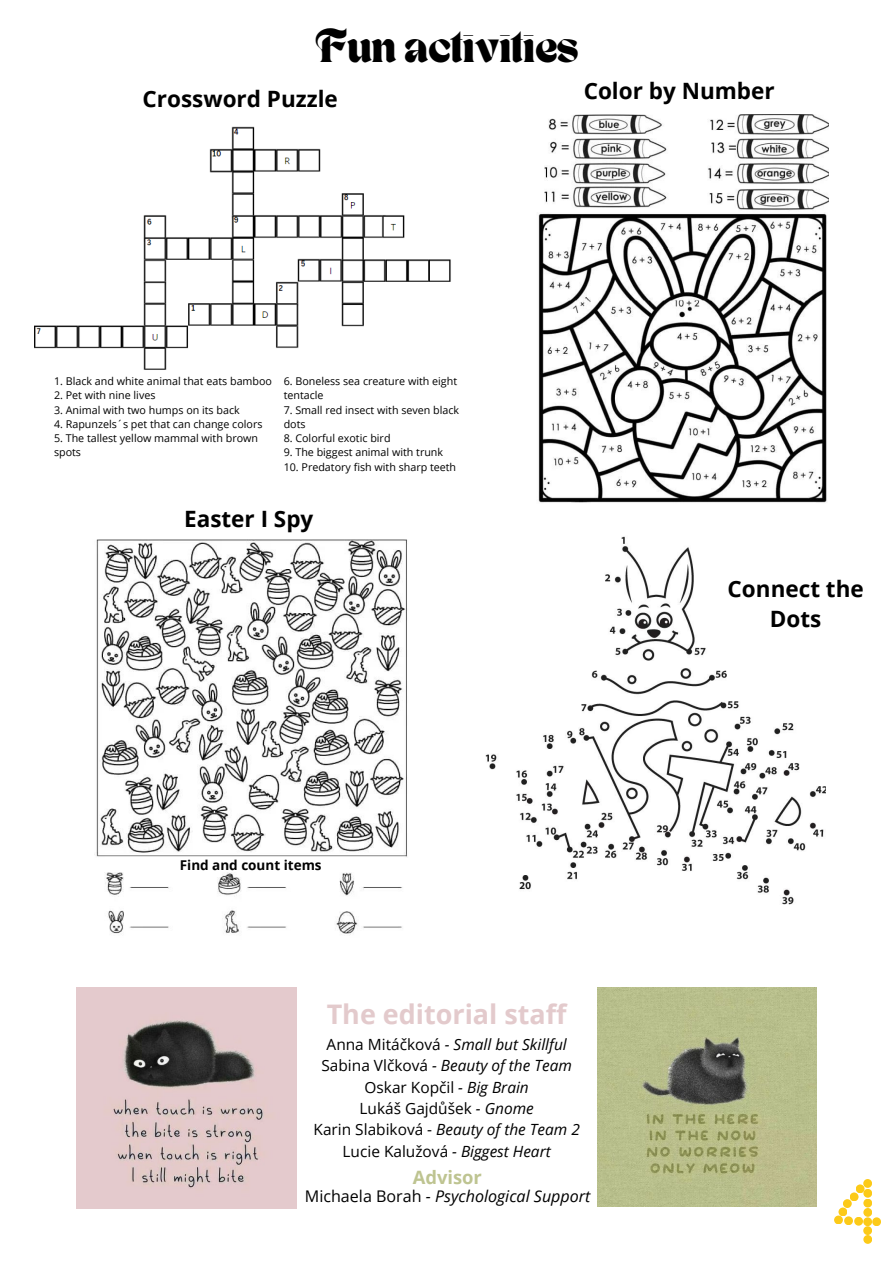
<style>
.page{position:relative;width:893px;height:1264px;background:#fff}
.page>*{position:absolute;margin:0;border:0;box-sizing:border-box;transform-origin:0 0}
.t1{font:700 33.3px "TANNEWYORK";color:#000}
.t2{font:700 27px "Open Sans";color:#e3cacc}
.t3{font:700 22.5px/30.3px "Open Sans";color:#000;text-align:center}
.t4{font:700 18.45px "Open Sans";color:#bec491}
.t5{font:italic 16.05px "Open Sans";color:#000}
.t6{font:15.45px/21.3px "Open Sans";color:#000;text-align:center}
.t7{font:700 13.5px "Open Sans";color:#000}
.t8{font:10.65px/14.2px "Open Sans";color:#000}
.s1{font-style:italic}
.s2{font-style:normal}
</style>
<div class="page">
<svg style="left:485px;top:536px;width:341px;height:369px"></svg>
<img style="left:94px;top:539px;width:313px;height:395px">
<div style="left:863px;top:1226px;width:9px;height:8px;background:#fcca18;border-radius:50%"></div>
<div style="left:863px;top:1217px;width:9px;height:9px;background:#fcca18;border-radius:50%"></div>
<div style="left:872px;top:1217px;width:9px;height:9px;background:#fcca18;border-radius:50%"></div>
<svg style="left:863px;top:1234px;width:9px;height:9px"></svg>
<svg style="left:863px;top:1207px;width:9px;height:9px"></svg>
<div style="left:863px;top:1198px;width:9px;height:9px;background:#fcca18;border-radius:50%"></div>
<div style="left:863px;top:1188px;width:9px;height:9px;background:#fcca18;border-radius:50%"></div>
<svg style="left:863px;top:1178px;width:9px;height:9px"></svg>
<div style="left:855px;top:1184px;width:9px;height:9px;background:#fcca18;border-radius:50%"></div>
<div style="left:849px;top:1192px;width:9px;height:9px;background:#fcca18;border-radius:50%"></div>
<div style="left:842px;top:1199px;width:9px;height:8px;background:#fcca18;border-radius:50%"></div>
<div style="left:838px;top:1207px;width:9px;height:9px;background:#fcca18;border-radius:50%"></div>
<div style="left:834px;top:1215px;width:8px;height:9px;background:#fcca18;border-radius:50%"></div>
<div style="left:844px;top:1216px;width:8px;height:9px;background:#fcca18;border-radius:50%"></div>
<div style="left:854px;top:1216px;width:8px;height:9px;background:#fcca18;border-radius:50%"></div>
<img style="left:597px;top:987px;width:219px;height:219px">
<img style="left:77px;top:987px;width:219px;height:221px">
<img style="left:538px;top:114px;width:290px;height:389px">
<img style="left:34px;top:126px;width:417px;height:244px">
<div style="left:0;top:112px;width:220px;height:34px;background:#fff"></div>
<p class="t1" style="left:315px;top:28px;width:264px">Fun activities</p>
<p class="t3" style="left:142px;top:84px;width:197px">Crossword Puzzle</p>
<h3 class="t8" style="left:54px;top:374px;width:219px">1. Black and white animal that eats bamboo</h3>
<p class="t8" style="left:54px;top:388px;width:103px">2. Pet with nine lives</p>
<h6 class="t8" style="left:54px;top:402px;width:187px">3. Animal with two humps on its back</h6>
<p class="t8" style="left:54px;top:416px;width:210px">4. Rapunzels´s pet that can change colors</p>
<h3 class="t8" style="left:54px;top:431px;width:205px">5. The tallest yellow mammal with brown spots</h3>
<p class="t8" style="left:284px;top:374px;width:175px">6. Boneless sea creature with eight tentacle</p>
<h2 class="t8" style="left:284px;top:402px;width:177px">7. Small red insect with seven black dots</h2>
<h5 class="t8" style="left:284px;top:431px;width:108px">8. Colorful exotic bird</h5>
<h4 class="t8" style="left:284px;top:445px;width:161px">9. The biggest animal with trunk</h4>
<h5 class="t8" style="left:284px;top:459px;width:174px">10. Predatory fish with sharp teeth</h5>
<p class="t3" style="left:184px;top:502px;width:131px">Easter I Spy</p>
<p class="t7" style="left:180px;top:855px;width:143px">Find and count items</p>
<p class="t3" style="left:583px;top:76px;width:192px">Color by Number</p>
<p class="t3" style="left:727px;top:573px;width:138px">Connect the<br>Dots</p>
<p class="t2" style="left:327px;top:994px;width:241px">The editorial staff</p>
<p class="t6" style="left:313px;top:1033px;width:268px">Anna Mitáčková <span class="s1">- Small but Skillful<br></span>Sabina Vlčková <span class="s1">- Beauty of the Team<br></span>Oskar Kopčil <span class="s1">- Big Brain<br></span>Lukáš Gajdůšek <span class="s1">- Gnome<br></span>Karin Slabiková - <span class="s1">Beauty of the Team 2<br></span>Lucie Kalužová <span class="s1">- Biggest Heart</span></p>
<p class="t4" style="left:412px;top:1164px;width:71px">Advisor</p>
<p class="t5" style="left:305px;top:1184px;width:287px"><span class="s2">Michaela Borah</span> - Psychological Support</p>
</div>
